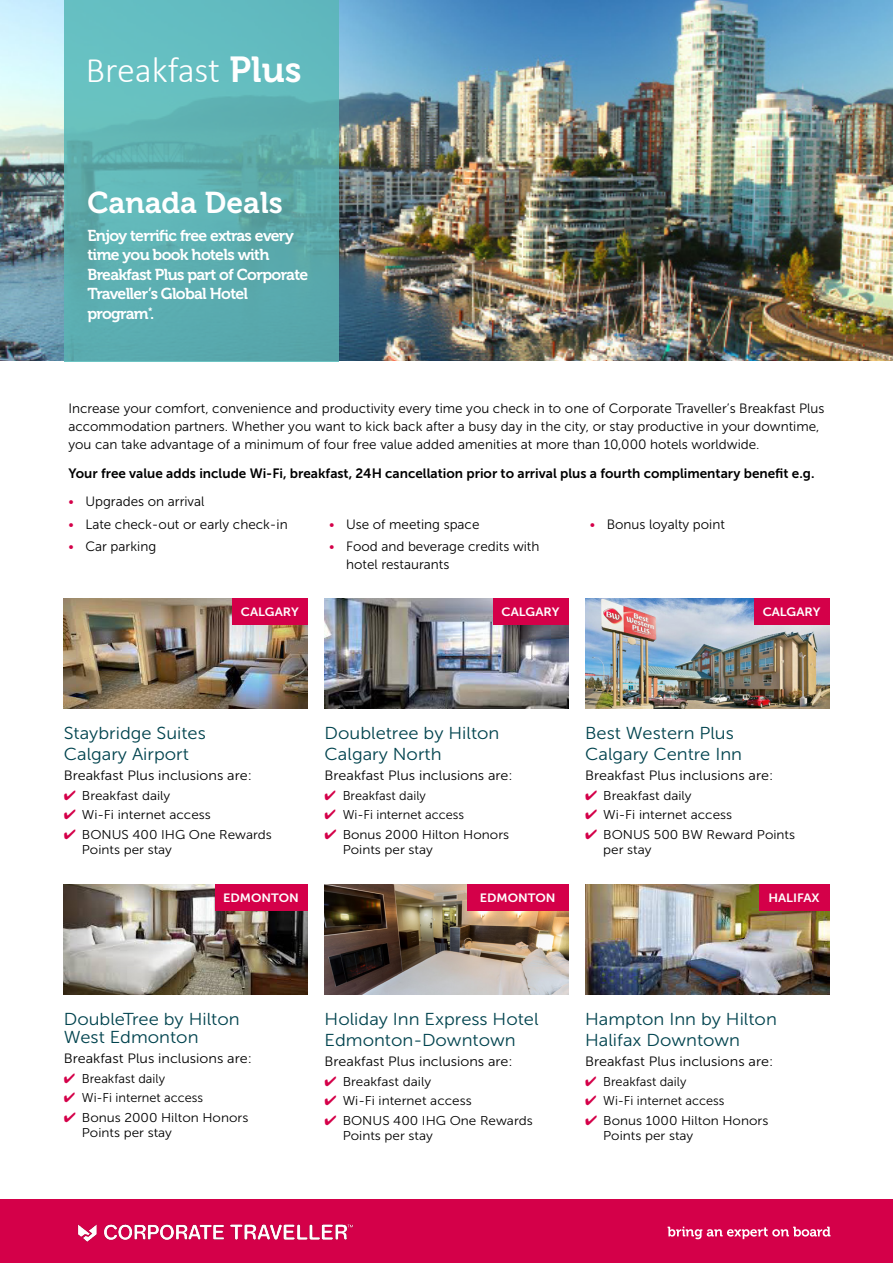
<style>
.page{position:relative;width:893px;height:1263px;background:#fff}
.page>*{position:absolute;margin:0;border:0;box-sizing:border-box;transform-origin:0 0}
.t1{font:300 36px "Calibri";color:#fff}
.t2{font:30px "Museo 700";color:#fff}
.t3{font:17.25px/21px "Museo Sans 300";color:#00434e;scale:1.06 1}
.t4{font:15.75px/19.5px "Museo 700";letter-spacing:-.04em;color:#fff}
.t5{font:13.5px/18px "Museo Sans 300";color:#000}
.t6{font:13.5px "Museo Sans 300";color:#000;scale:1.06 1}
.t7{font:13.5px "Museo Sans 700";color:#000}
.t8{font:12.75px/15.3px "Museo Sans 300";color:#000;scale:1.06 1}
.t9{font:12.75px "Museo Sans 300";color:#000}
.t10{font:12px "Museo Sans 700";color:#fff;scale:1.06 1}
.s1{font-family:"Museo 700";font-weight:400}
.s2{color:#d40049}
</style>
<div class="page">
<img style="left:0;top:0;width:893px;height:360px">
<svg style="left:64px;top:0;width:274px;height:361px;background:#5eb1b3"></svg>
<img style="left:64px;top:884px;width:244px;height:110px">
<img style="left:325px;top:884px;width:243px;height:110px">
<img style="left:585px;top:884px;width:244px;height:110px">
<div style="left:215px;top:884px;width:93px;height:26px;background:#d40049"></div>
<div style="left:467px;top:884px;width:101px;height:26px;background:#d40049"></div>
<div style="left:759px;top:884px;width:70px;height:26px;background:#d40049"></div>
<img style="left:64px;top:598px;width:244px;height:111px">
<img style="left:325px;top:598px;width:243px;height:111px">
<img style="left:585px;top:598px;width:244px;height:111px">
<div style="left:0;top:1199px;width:893px;height:64px;background:#d40049"></div>
<img style="left:77px;top:1224px;width:277px;height:18px">
<svg style="left:668px;top:1226px;width:162px;height:13px"></svg>
<div style="left:232px;top:598px;width:76px;height:26px;background:#d40049"></div>
<div style="left:493px;top:598px;width:75px;height:26px;background:#d40049"></div>
<div style="left:754px;top:598px;width:75px;height:26px;background:#d40049"></div>
<h1 class="t1" style="left:86px;top:48px;width:217px">Breakfast <span class="s1">Plus</span></h1>
<h2 class="t2" style="left:87px;top:186px;width:197px">Canada Deals</h2>
<p class="t4" style="left:87px;top:226px;width:222px">Enjoy terrific free extras every time you book hotels with<br>Breakfast Plus part of Corporate<br>Traveller’s Global Hotel program<sup>*</sup>.</p>
<p class="t5" style="left:68px;top:399px;width:758px">Increase your comfort, convenience and productivity every time you check in to one of Corporate Traveller’s Breakfast Plus accommodation partners. Whether you want to kick back after a busy day in the city, or stay productive in your downtime, you can take advantage of a minimum of four free value added amenities at more than 10,000 hotels worldwide.</p>
<p class="t7" style="left:68px;top:465px;width:748px">Your free value adds include Wi-Fi, breakfast, 24H cancellation prior to arrival plus a fourth complimentary benefit e.g.</p>
<p class="t5" style="left:68px;top:493px;width:138px"><span class="s2">•</span> Upgrades on arrival</p>
<p class="t5" style="left:68px;top:515px;width:221px"><span class="s2">•</span> Late check-out or early check-in</p>
<p class="t5" style="left:68px;top:537px;width:89px"><span class="s2">•</span> Car parking</p>
<p class="t5" style="left:329px;top:515px;width:152px"><span class="s2">•</span> Use of meeting space</p>
<p class="t5" style="left:346px;top:537px;width:195px;text-indent:-17px"><span class="s2">•</span> Food and beverage credits with hotel restaurants</p>
<p class="t5" style="left:590px;top:515px;width:137px"><span class="s2">•</span> Bonus loyalty point</p>
<p class="t10" style="left:241px;top:605px;width:56px">CALGARY</p>
<p class="t10" style="left:502px;top:605px;width:56px">CALGARY</p>
<p class="t10" style="left:763px;top:605px;width:56px">CALGARY</p>
<p class="t3" style="left:64px;top:723px;width:136px">Staybridge Suites<br>Calgary Airport</p>
<p class="t6" style="left:64px;top:768px;width:179px">Breakfast Plus inclusions are:</p>
<p class="t8" style="left:64px;top:788px;width:102px"><span class="s2">✔</span> Breakfast daily</p>
<p class="t8" style="left:64px;top:807px;width:140px"><span class="s2">✔</span> Wi-Fi internet access</p>
<p class="t8" style="left:82px;top:827px;width:181px;text-indent:-18px"><span class="s2">✔</span> BONUS 400 IHG One Rewards<br>Points per stay</p>
<p class="t3" style="left:325px;top:723px;width:166px">Doubletree by Hilton<br>Calgary North</p>
<p class="t6" style="left:325px;top:768px;width:179px">Breakfast Plus inclusions are:</p>
<p class="t9" style="left:325px;top:789px;width:103px"><span class="s2">✔</span> Breakfast daily</p>
<p class="t9" style="left:325px;top:808px;width:141px"><span class="s2">✔</span> Wi-Fi internet access</p>
<p class="t8" style="left:343px;top:827px;width:159px;text-indent:-18px"><span class="s2">✔</span> Bonus 2000 Hilton Honors<br>Points per stay</p>
<p class="t3" style="left:585px;top:723px;width:150px">Best Western Plus<br>Calgary Centre Inn</p>
<p class="t6" style="left:585px;top:768px;width:179px">Breakfast Plus inclusions are:</p>
<p class="t8" style="left:585px;top:788px;width:102px"><span class="s2">✔</span> Breakfast daily</p>
<p class="t8" style="left:585px;top:807px;width:140px"><span class="s2">✔</span> Wi-Fi internet access</p>
<p class="t8" style="left:603px;top:827px;width:183px;text-indent:-18px"><span class="s2">✔</span> BONUS 500 BW Reward Points per stay</p>
<p class="t10" style="left:223px;top:891px;width:73px">EDMONTON</p>
<p class="t10" style="left:480px;top:891px;width:73px">EDMONTON</p>
<p class="t10" style="left:768px;top:891px;width:50px">HALIFAX</p>
<p class="t3" style="left:64px;top:1010px;width:167px;line-height:18px">DoubleTree by Hilton<br>West Edmonton</p>
<p class="t6" style="left:64px;top:1051px;width:179px">Breakfast Plus inclusions are:</p>
<p class="t9" style="left:64px;top:1071px;width:103px"><span class="s2">✔</span> Breakfast daily</p>
<p class="t9" style="left:64px;top:1091px;width:141px"><span class="s2">✔</span> Wi-Fi internet access</p>
<p class="t8" style="left:82px;top:1110px;width:159px;text-indent:-18px"><span class="s2">✔</span> Bonus 2000 Hilton Honors<br>Points per stay</p>
<p class="t3" style="left:325px;top:1008px;width:203px">Holiday Inn Express Hotel<br>Edmonton-Downtown</p>
<p class="t6" style="left:325px;top:1054px;width:179px">Breakfast Plus inclusions are:</p>
<p class="t8" style="left:325px;top:1073px;width:102px"><span class="s2">✔</span> Breakfast daily</p>
<p class="t8" style="left:325px;top:1093px;width:140px"><span class="s2">✔</span> Wi-Fi internet access</p>
<p class="t8" style="left:343px;top:1113px;width:181px;text-indent:-18px"><span class="s2">✔</span> BONUS 400 IHG One Rewards<br>Points per stay</p>
<p class="t3" style="left:585px;top:1008px;width:182px">Hampton Inn by Hilton<br>Halifax Downtown</p>
<p class="t6" style="left:585px;top:1054px;width:179px">Breakfast Plus inclusions are:</p>
<p class="t9" style="left:585px;top:1074px;width:103px"><span class="s2">✔</span> Breakfast daily</p>
<p class="t9" style="left:585px;top:1094px;width:141px"><span class="s2">✔</span> Wi-Fi internet access</p>
<p class="t8" style="left:603px;top:1113px;width:157px;text-indent:-18px"><span class="s2">✔</span> Bonus 1000 Hilton Honors<br>Points per stay</p>
</div>
